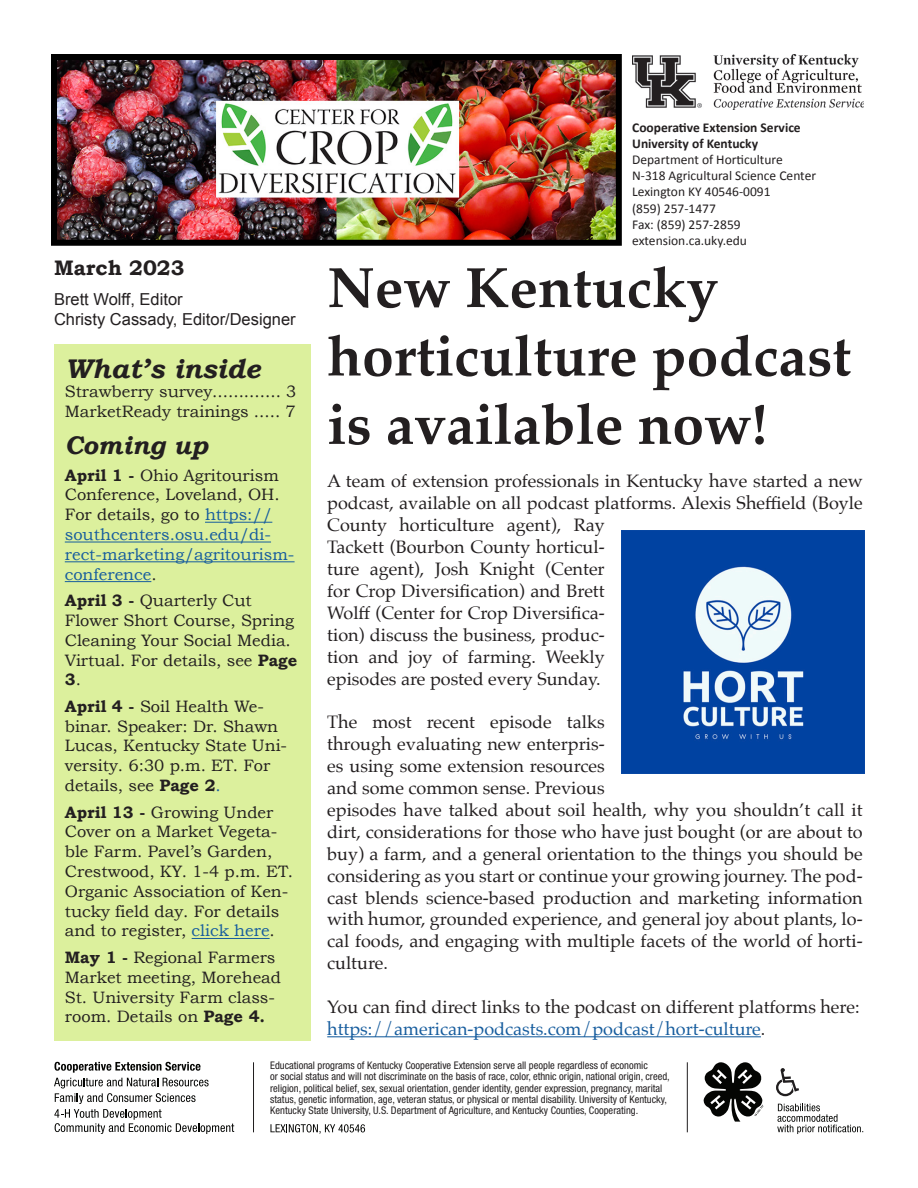
<style>
.page{position:relative;width:918px;height:1188px;background:#fff}
.page>*{position:absolute;margin:0;border:0;box-sizing:border-box;transform-origin:0 0}
.t1{font:700 57px/68.4px "Palatino";color:#231f20}
.t2{font:italic 700 27px "Bookman Old Style";color:#231f20}
.t3{font:italic 700 25.5px "Bookman Old Style";color:#231f20}
.t4{font:700 21px "Bookman Old Style";color:#231f20}
.t5{font:18px/21.9px "Palatino";color:#231f20}
.t6{font:18px "Palatino";color:#175d9e}
.t7{font:16.5px/19.8px "Bookman Old Style";color:#231f20}
.t8{font:16.5px/19.8px "Bookman Old Style";color:#175d9e}
.t9{font:16.5px "Arial";color:#231f20}
.t10{font:13.5px "Calibri";color:#231f20}
.t11{font:700 13.5px/16.2px "Calibri";color:#231f20}
.t12{font:condensed 10.5px/11.2px "Helvetica Neue LT Std";color:#231f20}
.s1{font-weight:700;color:#231f20}
.s2{color:#231f20}
.s3{font-weight:700}
.s4{color:#175d9e}
</style>
<div class="page">
<hr style="left:327px;top:1036px;width:434px;height:1px;background:#175d9e">
<div style="left:54px;top:345px;width:257px;height:696px;background:#dcf09d"></div>
<hr style="left:205px;top:522px;width:67px;height:1px;background:#175d9e">
<hr style="left:65px;top:542px;width:206px;height:1px;background:#175d9e">
<hr style="left:65px;top:561px;width:230px;height:1px;background:#175d9e">
<hr style="left:65px;top:581px;width:86px;height:1px;background:#175d9e">
<hr style="left:192px;top:938px;width:78px;height:1px;background:#175d9e">
<img style="left:632px;top:54px;width:232px;height:56px">
<img style="left:58px;top:61px;width:557px;height:178px">
<div style="left:51px;top:54px;width:571px;height:192px;border:6px solid #000"></div>
<div style="left:776px;top:1079px;width:19px;height:17px;border:2px solid #201d1e;border-radius:50%"></div>
<svg style="left:779px;top:1068px;width:20px;height:26px"></svg>
<svg style="left:54px;top:1062px;width:180px;height:72px"></svg>
<svg style="left:270px;top:1124px;width:95px;height:10px"></svg>
<svg style="left:777px;top:1104px;width:86px;height:30px"></svg>
<hr style="left:253px;top:1062px;width:1px;height:70px;background:#201d1e">
<hr style="left:687px;top:1062px;width:1px;height:70px;background:#201d1e">
<svg style="left:703px;top:1062px;width:60px;height:60px"></svg>
<img style="left:621px;top:531px;width:243px;height:243px">
<p class="t4" style="left:54px;top:256px;width:132px">March 2023</p>
<p class="t9" style="left:54px;top:288px;width:130px">Brett Wolff, Editor</p>
<p class="t9" style="left:54px;top:308px;width:243px">Christy Cassady, Editor/Designer</p>
<p class="t2" style="left:65px;top:352px;width:197px">What’s inside</p>
<p class="t7" style="left:65px;top:382px;width:233px">Strawberry survey............. 3</p>
<p class="t7" style="left:65px;top:401px;width:232px">MarketReady trainings ..... 7</p>
<p class="t3" style="left:65px;top:430px;width:145px">Coming up</p>
<p class="t8" style="left:65px;top:465px;width:231px"><span class="s1">April 1 -</span> <span class="s2">Ohio Agritourism<br>Conference, Loveland, OH.<br>For details, go to</span> https:// southcenters.osu.edu/di&shy;rect-marketing/agritourism&shy;conference<span class="s2">.</span></p>
<p class="t7" style="left:65px;top:591px;width:234px"><span class="s3">April 3 -</span> Quarterly Cut<br>Flower Short Course, Spring<br>Cleaning Your Social Media.<br>Virtual. For details, see <span class="s3">Page<br>3</span>.</p>
<p class="t7" style="left:65px;top:696px;width:224px"><span class="s3">April 4 -</span> Soil Health We&shy;binar. Speaker: Dr. Shawn<br>Lucas, Kentucky State Uni&shy;versity. 6:30 p.m. ET. For details, see <span class="s3">Page 2</span><span class="s4">.</span></p>
<p class="t7" style="left:65px;top:802px;width:230px"><span class="s3">April 13 -</span> Growing Under<br>Cover on a Market Vegeta&shy;ble Farm. Pavel’s Garden,<br>Crestwood, KY. 1-4 p.m. ET.<br>Organic Association of Ken&shy;tucky field day. For details and to register, <span class="s4">click here</span>.</p>
<p class="t7" style="left:65px;top:947px;width:218px"><span class="s3">May 1 -</span> Regional Farmers<br>Market meeting, Morehead<br>St. University Farm class&shy;room. Details on <span class="s3">Page 4.</span></p>
<p class="t11" style="left:632px;top:119px;width:170px">Cooperative Extension Service<br>University of Kentucky</p>
<p class="t10" style="left:632px;top:150px;width:152px">Department of Horticulture</p>
<p class="t10" style="left:632px;top:166px;width:185px">N-318 Agricultural Science Center</p>
<p class="t10" style="left:632px;top:183px;width:140px">Lexington KY 40546-0091</p>
<p class="t10" style="left:632px;top:199px;width:85px">(859) 257-1477</p>
<p class="t10" style="left:632px;top:215px;width:110px">Fax: (859) 257-2859</p>
<p class="t10" style="left:632px;top:231px;width:116px">extension.ca.uky.edu</p>
<p class="t1" style="left:327px;top:252px;width:393px">New Kentucky</p>
<p class="t1" style="left:327px;top:321px;width:525px">horticulture podcast is available now!</p>
<p class="t5" style="left:327px;top:470px;width:537px">A team of extension professionals in Kentucky have started a new podcast, available on all podcast platforms. Alexis Sheffield (Boyle County horticulture agent), Ray<br>Tackett (Bourbon County horticul-<br>ture agent), Josh Knight (Center<br>for Crop Diversification) and Brett<br>Wolff (Center for Crop Diversifica-<br>tion) discuss the business, produc-<br>tion and joy of farming. Weekly<br>episodes are posted every Sunday.</p>
<p class="t5" style="left:327px;top:711px;width:537px">The most recent episode talks<br>through evaluating new enterpris-<br>es using some extension resources<br>and some common sense. Previous<br>episodes have talked about soil health, why you shouldn’t call it dirt, considerations for those who have just bought (or are about to buy) a farm, and a general orientation to the things you should be considering as you start or continue your growing journey. The pod&shy;cast blends science-based production and marketing information with humor, grounded experience, and general joy about plants, lo&shy;cal foods, and engaging with multiple facets of the world of horti&shy;culture.</p>
<p class="t5" style="left:327px;top:996px;width:534px">You can find direct links to the podcast on different platforms here:</p>
<p class="t6" style="left:327px;top:1014px;width:440px">https://american-podcasts.com/podcast/hort-culture<span class="s2">.</span></p>
<p class="t12" style="left:270px;top:1060px;width:401px">Educational programs of Kentucky Cooperative Extension serve all people regardless of economic<br>or social status and will not discriminate on the basis of race, color, ethnic origin, national origin, creed, religion, political belief, sex, sexual orientation, gender identity, gender expression, pregnancy, marital status, genetic information, age, veteran status, or physical or mental disability. University of Kentucky, Kentucky State University, U.S. Department of Agriculture, and Kentucky Counties, Cooperating.</p>
</div>
